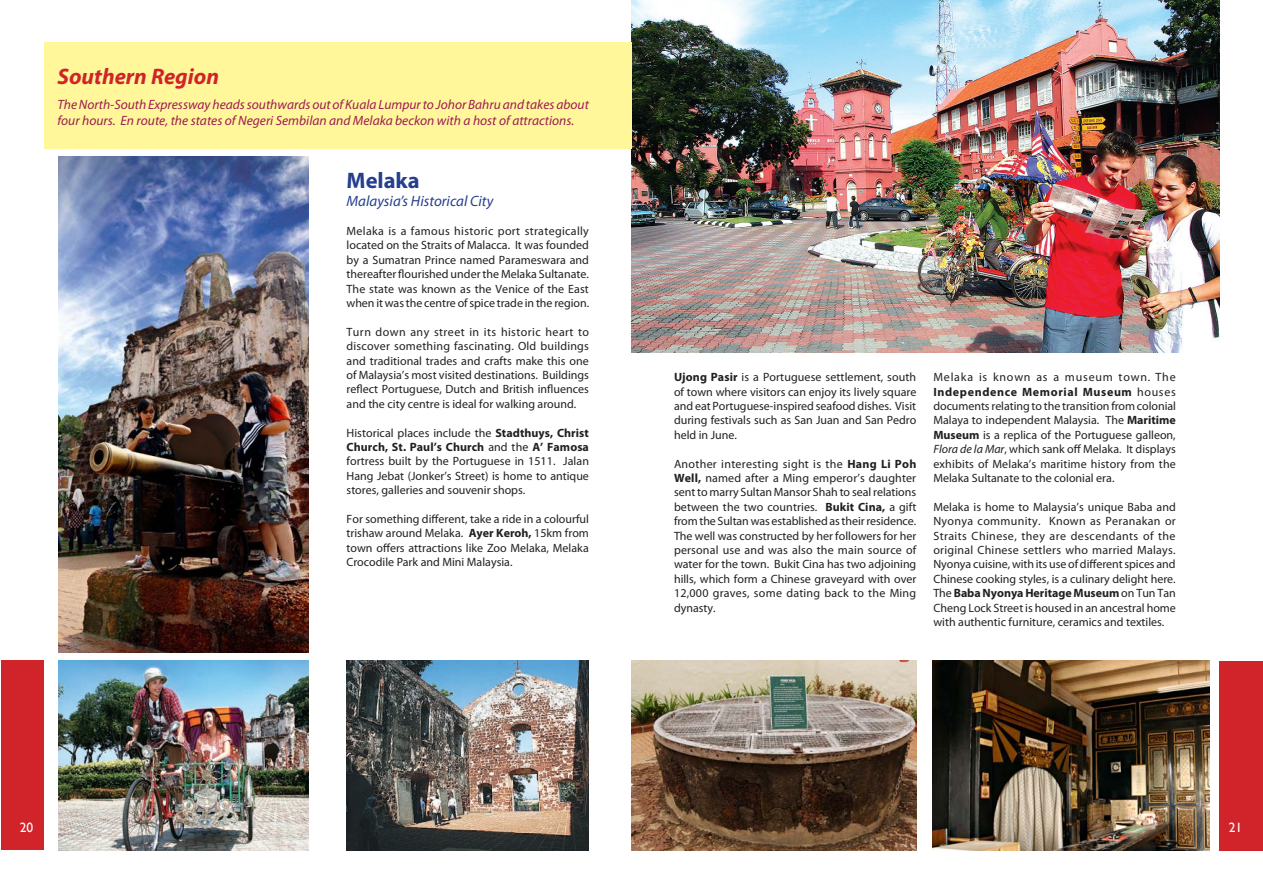
<style>
.page{position:relative;width:1263px;height:893px;background:#fff}
.page>*{position:absolute;margin:0;border:0;box-sizing:border-box;transform-origin:0 0}
.t1{font:italic 700 22.5px "Myriad Pro";color:#d1232a}
.t2{font:700 22.5px "Myriad Pro";color:#253f8e}
.Body_text{font:italic 15px "Myriad Pro";color:#253f8e}
.Body_text-2{font:italic 13.5px/16.2px "Myriad Pro";color:#9d1c51}
.t3{font:13.5px "Gill Sans";color:#fff}
.Body_text-3{font:12px/14.4px "Myriad Pro";color:#231f20;text-align:justify}
.s1{font-weight:700}
.s2{font-style:italic}
</style>
<div class="page">
<div style="left:1px;top:660px;width:43px;height:190px;background:#d1232a"></div>
<div style="left:1219px;top:661px;width:44px;height:189px;background:#d1232a"></div>
<img style="left:631px;top:0;width:588px;height:353px">
<div style="left:44px;top:43px;width:587px;height:106px;background:#fff79a"></div>
<img style="left:58px;top:156px;width:250px;height:497px">
<img style="left:58px;top:660px;width:250px;height:190px">
<img style="left:631px;top:660px;width:285px;height:190px">
<img style="left:933px;top:660px;width:277px;height:190px">
<img style="left:347px;top:661px;width:242px;height:189px">
<p class="t1" style="left:57px;top:61px;width:163px">Southern Region</p>
<p class="Body_text-2" style="left:57px;top:96px;width:533px">TheNorth-South Expressway headssouthwards out of Kuala Lumpurto Johor Bahru and takes about four hours. En route, the states of Negeri Sembilan and Melaka beckon with a host of attractions.</p>
<p class="t2" style="left:347px;top:166px;width:75px">Melaka</p>
<p class="Body_text" style="left:347px;top:192px;width:148px">Malaysia’s Historical City</p>
<p class="Body_text-3" style="left:347px;top:223px;width:244px">Melaka is a famous historic port strategically located on the Straits of Malacca. It was founded by a Sumatran Prince named Parameswara and thereafter flourished under the Melaka Sultanate.<br>The state was known as the Venice of the East when it was the centre of spice trade in the region.</p>
<p class="Body_text-3" style="left:347px;top:324px;width:244px">Turn down any street in its historic heart to discover something fascinating. Old buildings and traditional trades and crafts make this one of Malaysia’s most visited destinations. Buildings reflect Portuguese, Dutch and British influences and the city centre is ideal for walking around.</p>
<p class="Body_text-3" style="left:347px;top:425px;width:244px">Historical places include the <span class="s1">Stadthuys, Christ Church, St. Paul’s Church</span> and the <span class="s1">A’ Famosa </span>fortress built by the Portuguese in 1511. Jalan Hang Jebat (Jonker’s Street) is home to antique stores, galleries and souvenir shops.</p>
<p class="Body_text-3" style="left:347px;top:511px;width:244px">For something different, take a ride in a colourful trishaw around Melaka. <span class="s1">Ayer Keroh,</span> 15km from town offers attractions like Zoo Melaka, Melaka Crocodile Park and Mini Malaysia.</p>
<p class="Body_text-3" style="left:674px;top:370px;width:244px"><span class="s1">Ujong Pasir</span> is a Portuguese settlement, south of town where visitors can enjoy its lively square and eat Portuguese-inspired seafood dishes. Visit during festivals such as San Juan and San Pedro held in June.</p>
<p class="Body_text-3" style="left:674px;top:456px;width:244px">Another interesting sight is the <span class="s1">Hang Li Poh Well,</span> named after a Ming emperor’s daughter sent to marry Sultan Mansor Shah to seal relations between the two countries. <span class="s1">Bukit Cina,</span> a gift from the Sultan was established as their residence.<br>The well was constructed by her followers for her personal use and was also the main source of water for the town. Bukit Cina has two adjoining hills, which form a Chinese graveyard with over 12,000 graves, some dating back to the Ming dynasty.</p>
<p class="Body_text-3" style="left:933px;top:370px;width:244px">Melaka is known as a museum town. The <span class="s1">Independence Memorial Museum</span> houses documents relating to the transition from colonial Malaya to independent Malaysia. The <span class="s1">Maritime Museum</span> is a replica of the Portuguese galleon, <span class="s2">Flora de la Mar</span>, which sank off Melaka. It displays exhibits of Melaka’s maritime history from the Melaka Sultanate to the colonial era.</p>
<p class="Body_text-3" style="left:933px;top:499px;width:244px">Melaka is home to Malaysia’s unique Baba and Nyonya community. Known as Peranakan or Straits Chinese, they are descendants of the original Chinese settlers who married Malays.<br>Nyonya cuisine, with its use of different spices and Chinese cooking styles, is a culinary delight here.<br>The <span class="s1">Baba Nyonya Heritage Museum</span> on Tun Tan Cheng Lock Street is housed in an ancestral home with authentic furniture, ceramics and textiles.</p>
<p class="t3" style="left:20px;top:820px;width:15px">20</p>
<p class="t3" style="left:1229px;top:820px;width:15px">21</p>
</div>
